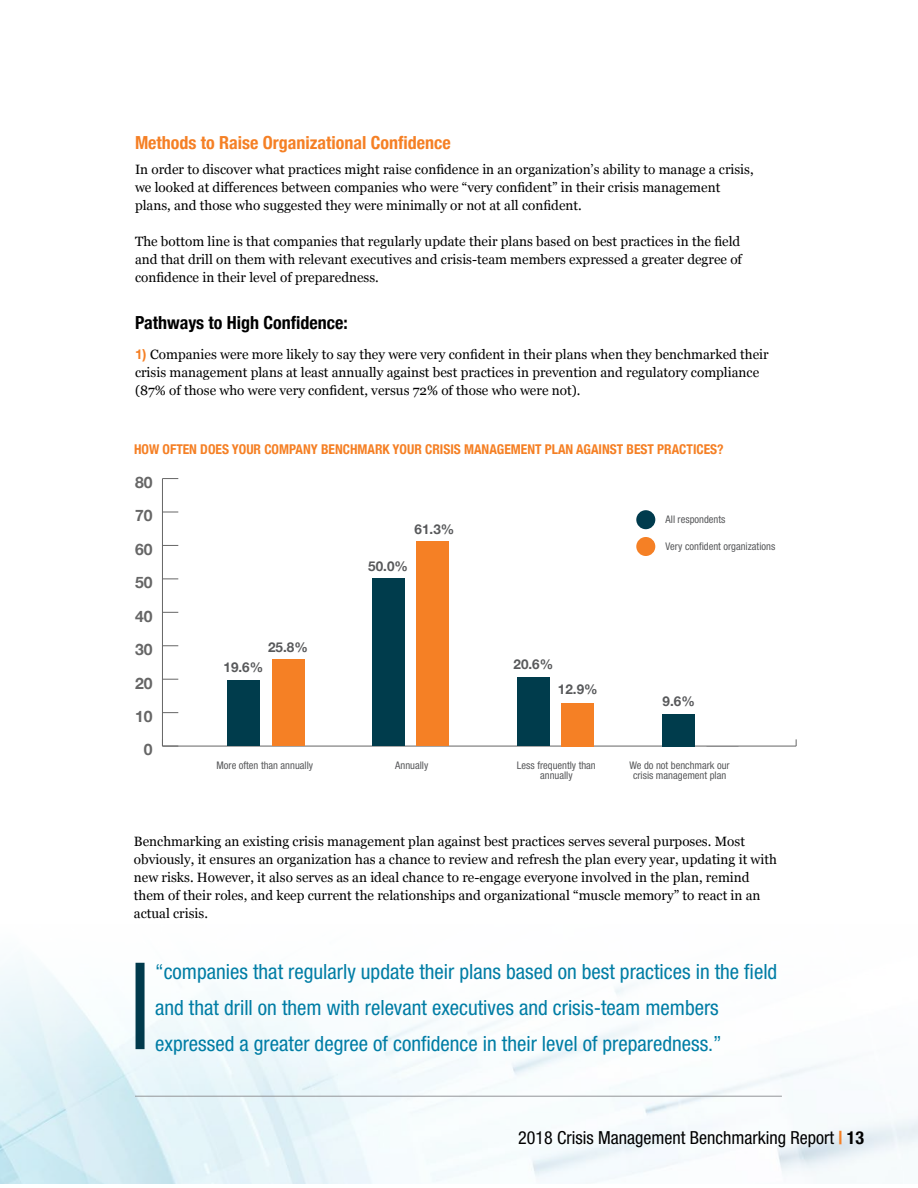
<style>
.page{position:relative;width:918px;height:1188px;background:#fff}
.page>*{position:absolute;margin:0;border:0;box-sizing:border-box;transform-origin:0 0}
.t1{font:condensed 21px/36px "Helvetica Neue LT Std";color:#007da5}
.t2{font:condensed 18px "Helvetica Neue LT Std";color:#000}
.t3{font:700 condensed 18px "Helvetica Neue";color:#f58025}
.t4{font:700 condensed 18px "Helvetica Neue";color:#000}
.t5{font:700 15.75px "Helvetica Neue";color:#666}
.t6{font:13.5px/18px "Georgia";color:#000}
.t7{font:700 condensed 13.5px "Helvetica Neue";color:#f58025}
.t8{font:700 13.5px "Helvetica Neue";color:#58595b}
.t9{font:condensed 10.5px/10.5px "Helvetica Neue LT Std";color:#58595b;text-align:center}
.s1{font-family:"Helvetica Neue";font-weight:700;color:#f58025}
.s2{font-family:"Helvetica Neue";font-weight:700}
</style>
<div class="page">
<hr style="left:135px;top:1096px;width:647px;height:1px;background:#939598">
<div style="left:136px;top:963px;width:9px;height:86px;background:#003b4d"></div>
<hr style="left:162px;top:746px;width:634px;height:1px;background:#666">
<hr style="left:162px;top:479px;width:1px;height:267px;background:#666">
<svg style="left:162px;top:745px;width:16px;height:2px"></svg>
<svg style="left:163px;top:712px;width:15px;height:1px"></svg>
<svg style="left:163px;top:679px;width:15px;height:1px"></svg>
<svg style="left:163px;top:645px;width:15px;height:1px"></svg>
<svg style="left:163px;top:612px;width:15px;height:1px"></svg>
<svg style="left:163px;top:579px;width:15px;height:1px"></svg>
<svg style="left:163px;top:545px;width:15px;height:1px"></svg>
<svg style="left:163px;top:512px;width:15px;height:1px"></svg>
<svg style="left:162px;top:478px;width:16px;height:1px"></svg>
<div style="left:662px;top:714px;width:33px;height:32px;background:#003c4c"></div>
<div style="left:561px;top:703px;width:33px;height:43px;background:#f58025"></div>
<div style="left:517px;top:677px;width:33px;height:69px;background:#003c4c"></div>
<div style="left:417px;top:541px;width:32px;height:205px;background:#f58025"></div>
<div style="left:372px;top:579px;width:33px;height:167px;background:#003c4c"></div>
<div style="left:272px;top:660px;width:32px;height:86px;background:#f58025"></div>
<div style="left:228px;top:681px;width:32px;height:65px;background:#003c4c"></div>
<div style="left:636px;top:510px;width:19px;height:19px;background:#003b4d;border-radius:50%"></div>
<div style="left:636px;top:537px;width:19px;height:19px;background:#f58025;border-radius:50%"></div>
<h2 class="t3" style="left:135px;top:128px;width:317px">Methods to Raise Organizational Confidence</h2>
<p class="t6" style="left:135px;top:159px;width:620px">In order to discover what practices might raise confidence in an organization’s ability to manage a crisis, we looked at differences between companies who were “very confident” in their crisis management plans, and those who suggested they were minimally or not at all confident.</p>
<p class="t6" style="left:135px;top:231px;width:609px">The bottom line is that companies that regularly update their plans based on best practices in the field and that drill on them with relevant executives and crisis-team members expressed a greater degree of confidence in their level of preparedness.</p>
<h2 class="t4" style="left:135px;top:308px;width:214px">Pathways to High Confidence:</h2>
<p class="t6" style="left:135px;top:345px;width:635px"><span class="s1">1)</span> Companies were more likely to say they were very confident in their plans when they benchmarked their crisis management plans at least annually against best practices in prevention and regulatory compliance (87% of those who were very confident, versus 72% of those who were not).</p>
<p class="t7" style="left:134px;top:438px;width:591px">HOW OFTEN DOES YOUR COMPANY BENCHMARK YOUR CRISIS MANAGEMENT PLAN AGAINST BEST PRACTICES?</p>
<p class="t5" style="left:135px;top:470px;width:19px">80</p>
<p class="t5" style="left:135px;top:503px;width:19px">70</p>
<p class="t5" style="left:135px;top:537px;width:19px">60</p>
<p class="t5" style="left:135px;top:570px;width:19px">50</p>
<p class="t5" style="left:135px;top:604px;width:19px">40</p>
<p class="t5" style="left:135px;top:637px;width:19px">30</p>
<p class="t5" style="left:135px;top:671px;width:19px">20</p>
<p class="t5" style="left:135px;top:704px;width:19px">10</p>
<p class="t5" style="left:144px;top:738px;width:10px">0</p>
<p class="t8" style="left:268px;top:637px;width:41px">25.8%</p>
<p class="t8" style="left:224px;top:657px;width:41px">19.6%</p>
<p class="t8" style="left:415px;top:518px;width:41px">61.3%</p>
<p class="t8" style="left:368px;top:556px;width:41px">50.0%</p>
<p class="t8" style="left:514px;top:653px;width:41px">20.6%</p>
<p class="t8" style="left:558px;top:679px;width:41px">12.9%</p>
<p class="t9" style="left:666px;top:514px;width:61px">All respondents</p>
<p class="t9" style="left:666px;top:541px;width:111px">Very confident organizations</p>
<p class="t8" style="left:663px;top:691px;width:34px">9.6%</p>
<p class="t9" style="left:217px;top:760px;width:98px">More often than annually</p>
<p class="t9" style="left:395px;top:760px;width:35px">Annually</p>
<p class="t9" style="left:517px;top:760px;width:80px">Less frequently than annually</p>
<p class="t9" style="left:629px;top:760px;width:102px">We do not benchmark our crisis management plan</p>
<p class="t6" style="left:134px;top:832px;width:645px">Benchmarking an existing crisis management plan against best practices serves several purposes. Most obviously, it ensures an organization has a chance to review and refresh the plan every year, updating it with new risks. However, it also serves as an ideal chance to re-engage everyone involved in the plan, remind them of their roles, and keep current the relationships and organizational “muscle memory” to react in an actual crisis.</p>
<h1 class="t1" style="left:155px;top:953px;width:624px">“companies that regularly update their plans based on best practices in the field and that drill on them with relevant executives and crisis-team members expressed a greater degree of confidence in their level of preparedness.”</h1>
<h2 class="t2" style="left:518px;top:1127px;width:347px">2018 Crisis Management Benchmarking Report <span class="s1">|</span> <span class="s2">13</span></h2>
</div>
